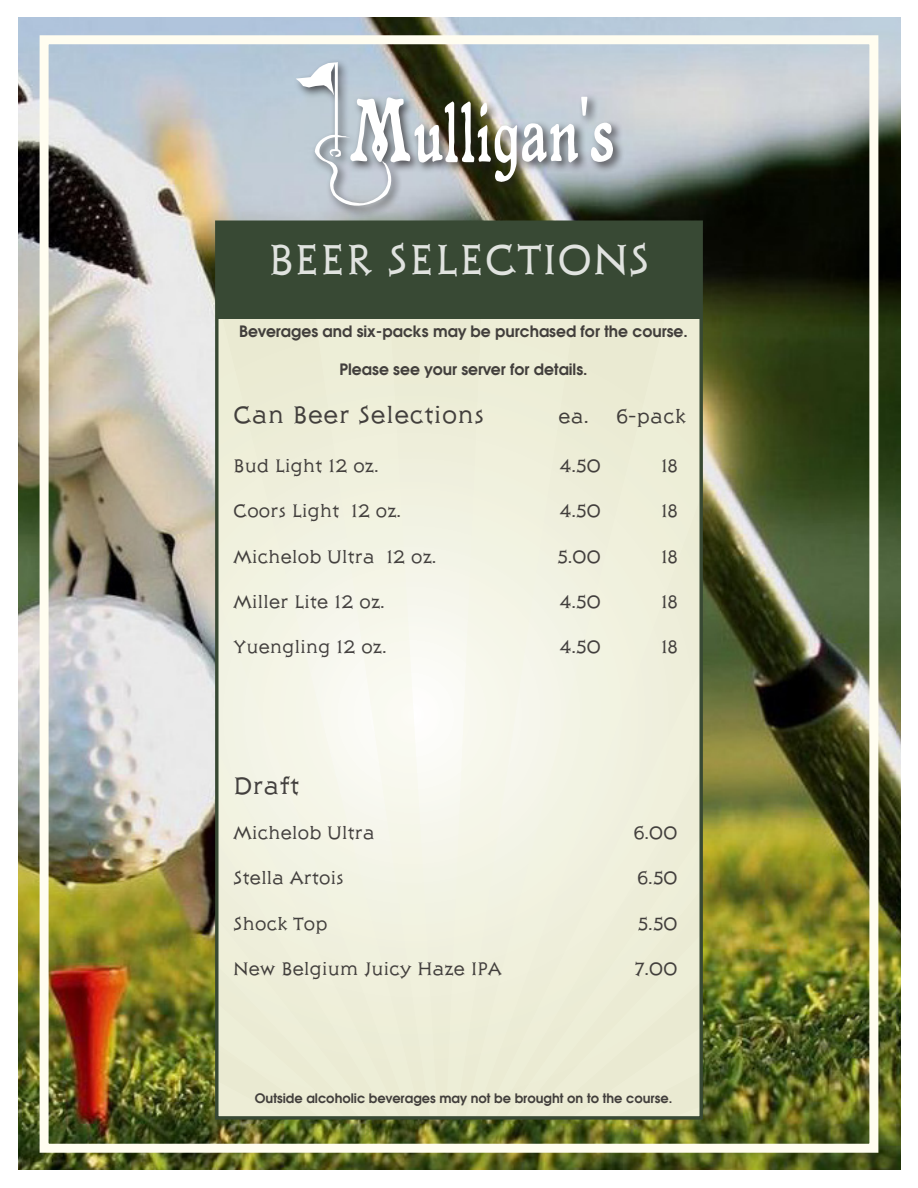
<style>
.page{position:relative;width:918px;height:1188px;background:#fff}
.page>*{position:absolute;margin:0;border:0;box-sizing:border-box;transform-origin:0 0}
.t1{font:40.95px "Julius";color:#fff}
.t2{font:23.4px "Julius";color:#231f20}
.t3{font:19.2px "Julius";color:#231f20}
.t4{font:17.85px "Julius";letter-spacing:-.02em;color:#231f20}
.t5{font:16.35px "Moderne Demi";color:#231f20}
.t6{font:13.65px "Moderne Demi";color:#231f20}
</style>
<div class="page">
<img style="left:18px;top:18px;width:882px;height:1152px">
<div style="left:293px;top:59px;width:332px;height:159px;background:#231f20;opacity:.75"></div>
<svg style="left:296px;top:62px;width:317px;height:144px;background:#acb1b2"></svg>
<div style="left:40px;top:35px;width:838px;height:1118px;border:9px solid #fffdf0"></div>
<div style="left:217px;top:227px;width:484px;height:891px;background:#f5f6e1"></div>
<div style="left:215px;top:221px;width:488px;height:899px;border:3px solid #384934"></div>
<div style="left:217px;top:222px;width:484px;height:97px;background:#384934"></div>
<h1 class="t1" style="left:267px;top:228px;width:385px">BEER SELECTIONS</h1>
<p class="t5" style="left:239px;top:321px;width:450px">Beverages and six-packs may be purchased for the course.</p>
<p class="t5" style="left:340px;top:359px;width:250px">Please see your server for details.</p>
<h2 class="t2" style="left:233px;top:397px;width:253px">Can Beer Selections</h2>
<p class="t3" style="left:558px;top:401px;width:130px">ea. 6-pack</p>
<p class="t4" style="left:233px;top:452px;width:147px">Bud Light 12 oz.</p>
<p class="t4" style="left:560px;top:452px;width:43px">4.50</p>
<p class="t4" style="left:661px;top:452px;width:19px">18</p>
<p class="t4" style="left:233px;top:497px;width:170px">Coors Light 12 oz.</p>
<p class="t4" style="left:560px;top:497px;width:43px">4.50</p>
<p class="t4" style="left:661px;top:497px;width:19px">18</p>
<p class="t4" style="left:233px;top:543px;width:205px">Michelob Ultra 12 oz.</p>
<p class="t4" style="left:557px;top:543px;width:45px">5.00</p>
<p class="t4" style="left:661px;top:543px;width:19px">18</p>
<p class="t4" style="left:233px;top:588px;width:153px">Miller Lite 12 oz.</p>
<p class="t4" style="left:560px;top:588px;width:43px">4.50</p>
<p class="t4" style="left:661px;top:588px;width:19px">18</p>
<p class="t4" style="left:233px;top:633px;width:155px">Yuengling 12 oz.</p>
<p class="t4" style="left:560px;top:633px;width:43px">4.50</p>
<p class="t4" style="left:661px;top:633px;width:19px">18</p>
<h2 class="t2" style="left:233px;top:768px;width:68px">Draft</h2>
<p class="t4" style="left:233px;top:819px;width:143px">Michelob Ultra</p>
<p class="t4" style="left:633px;top:819px;width:46px">6.00</p>
<p class="t4" style="left:233px;top:864px;width:112px">Stella Artois</p>
<p class="t4" style="left:637px;top:864px;width:42px">6.50</p>
<p class="t4" style="left:233px;top:910px;width:96px">Shock Top</p>
<p class="t4" style="left:638px;top:910px;width:42px">5.50</p>
<p class="t4" style="left:233px;top:955px;width:270px">New Belgium Juicy Haze IPA</p>
<p class="t4" style="left:635px;top:955px;width:44px">7.00</p>
<p class="t6" style="left:255px;top:1090px;width:419px">Outside alcoholic beverages may not be brought on to the course.</p>
</div>
